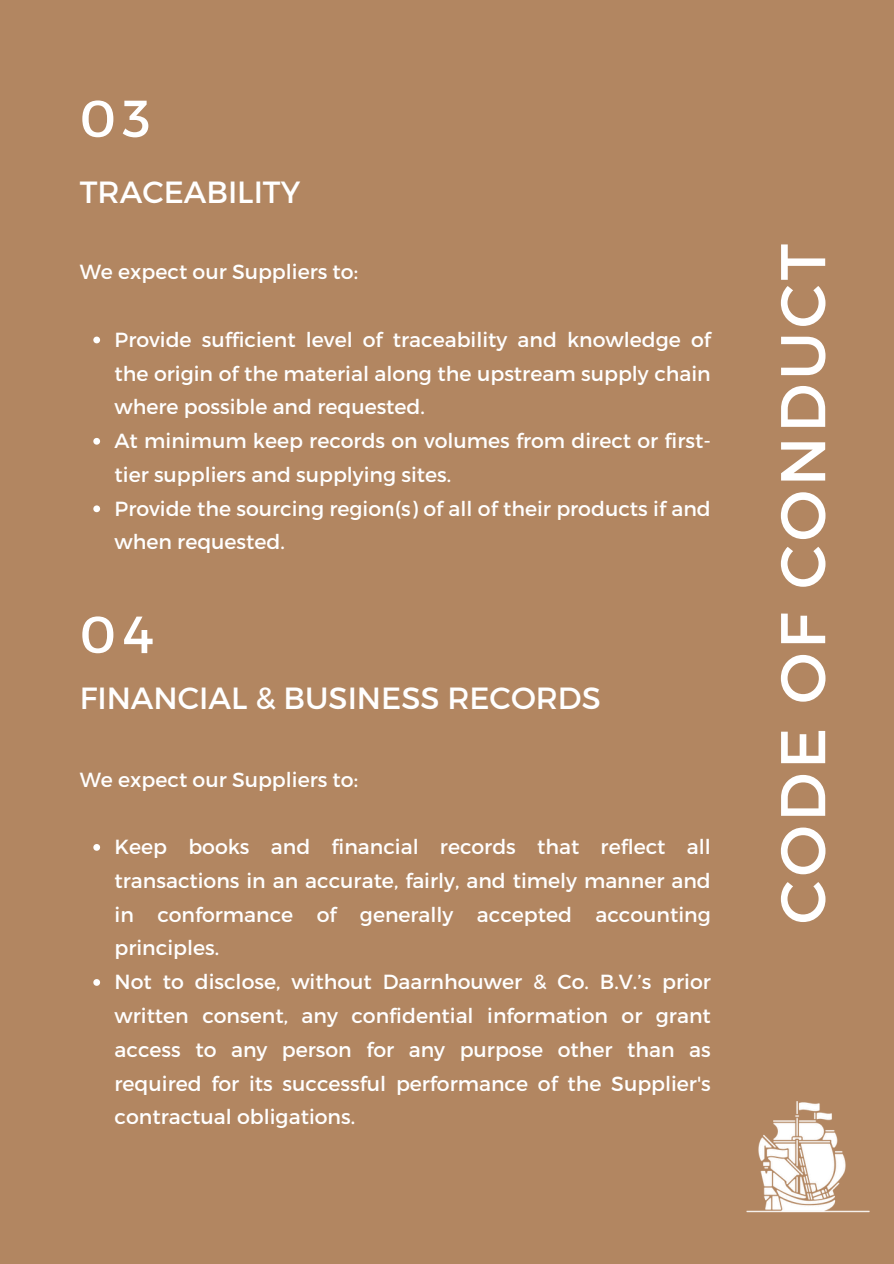
<style>
.page{position:relative;width:894px;height:1264px;background:#fff}
.page>*{position:absolute;margin:0;border:0;box-sizing:border-box;transform-origin:0 0}
.t1{font:63px "Montserrat";letter-spacing:.06em;color:#fff}
.t2{font:52.2px "Montserrat";color:#fff}
.t3{font:30.6px "Montserrat";color:#fff}
.t4{font:20.4px/33.8px "Montserrat";color:#fff;text-align:justify}
</style>
<div class="page">
<div style="left:0;top:0;width:893px;height:1263px;background:#b28661"></div>
<img style="left:746px;top:1101px;width:124px;height:112px">
<svg style="left:93px;top:336px;width:7px;height:7px"></svg>
<svg style="left:93px;top:438px;width:7px;height:6px"></svg>
<svg style="left:93px;top:505px;width:7px;height:7px"></svg>
<svg style="left:93px;top:844px;width:7px;height:6px"></svg>
<svg style="left:93px;top:979px;width:7px;height:6px"></svg>
<p class="t2" style="left:80px;top:85px;width:72px">03</p>
<p class="t3" style="left:80px;top:172px;width:222px">TRACEABILITY</p>
<h2 class="t4" style="left:80px;top:254px;width:279px">We expect our Suppliers to:</h2>
<p class="t4" style="left:114px;top:321px;width:597px">Provide sufficient level of traceability and knowledge of the origin of the material along the upstream supply chain where possible and requested.</p>
<p class="t4" style="left:114px;top:423px;width:597px">At minimum keep records on volumes from direct or first&shy;tier suppliers and supplying sites.</p>
<p class="t4" style="left:114px;top:490px;width:597px">Provide the sourcing region(s) of all of their products if and when requested.</p>
<h2 class="t2" style="left:80px;top:600px;width:75px">04</h2>
<p class="t3" style="left:80px;top:678px;width:522px">FINANCIAL &amp; BUSINESS RECORDS</p>
<p class="t4" style="left:80px;top:761px;width:279px">We expect our Suppliers to:</p>
<p class="t4" style="left:114px;top:829px;width:597px">Keep books and financial records that reflect all transactions in an accurate, fairly, and timely manner and in conformance of generally accepted accounting principles.</p>
<h1 class="t4" style="left:114px;top:964px;width:597px">Not to disclose, without Daarnhouwer &amp; Co. B.V.’s prior written consent, any confidential information or grant access to any person for any purpose other than as required for its successful performance of the Supplier's contractual obligations.</h1>
<p class="t1" style="left:761px;top:924px;width:681px;rotate:-90deg">CODE OF CONDUCT</p>
</div>
